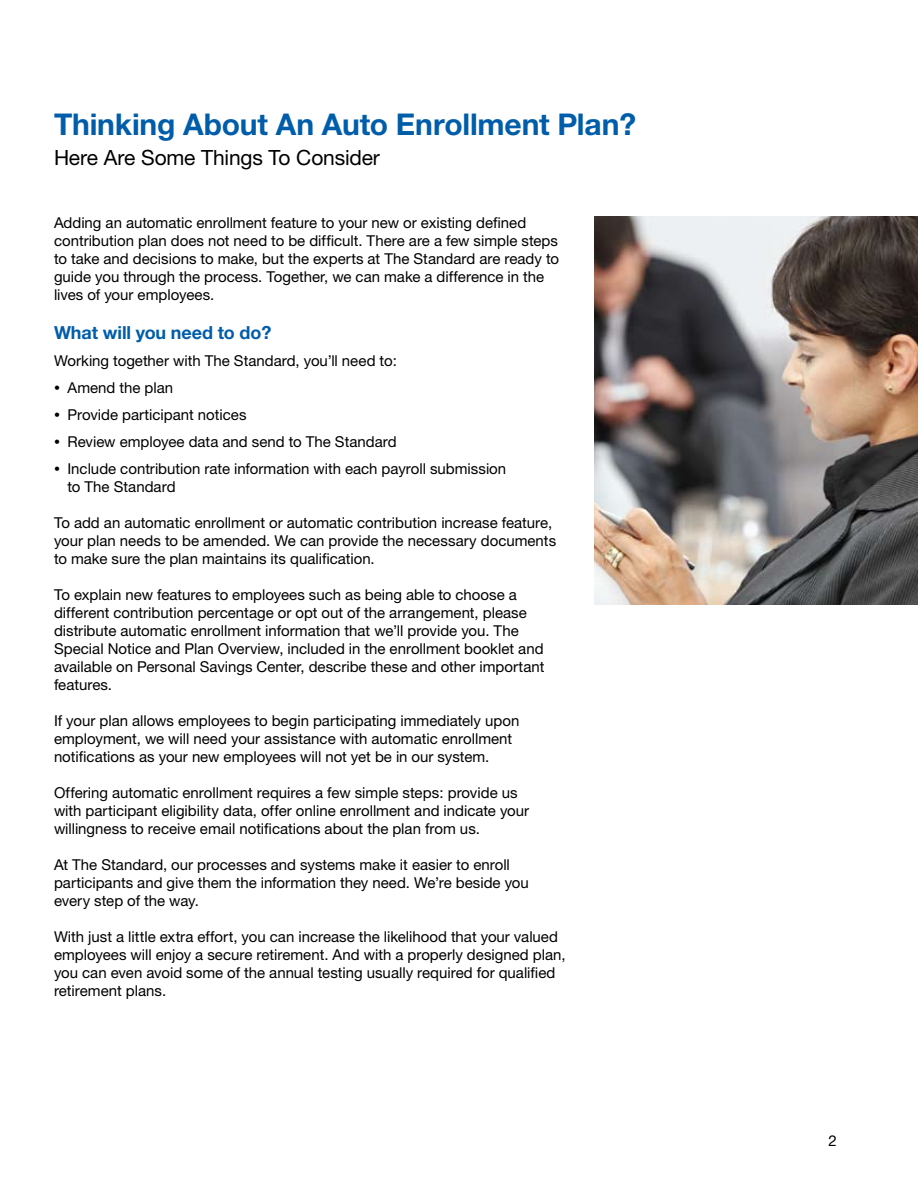
<style>
.page{position:relative;width:918px;height:1188px;background:#fff}
.page>*{position:absolute;margin:0;border:0;box-sizing:border-box;transform-origin:0 0}
.t1{font:700 30px "Helvetica Neue";letter-spacing:-.005em;color:#005daa}
.t2{font:21px "Helvetica Neue";letter-spacing:-.01em;color:#000}
.t3{font:700 18px "Helvetica Neue";letter-spacing:-.005em;color:#005daa}
.t4{font:15px/18px "Helvetica Neue";color:#000}
.s1{font-size:12px}
</style>
<div class="page">
<img style="left:594px;top:216px;width:324px;height:389px">
<h1 class="t1" style="left:54px;top:106px;width:584px">Thinking About An Auto Enrollment Plan?</h1>
<h2 class="t2" style="left:54px;top:145px;width:327px">Here Are Some Things To Consider</h2>
<p class="t4" style="left:54px;top:213px;width:507px">Adding an automatic enrollment feature to your new or existing defined contribution plan does not need to be difficult. There are a few simple steps to take and decisions to make, but the experts at The Standard are ready to guide you through the process. Together, we can make a difference in the lives of your employees.</p>
<p class="t3" style="left:54px;top:321px;width:219px">What will you need to do?</p>
<p class="t4" style="left:54px;top:351px;width:345px">Working together with The Standard, you’ll need to:</p>
<p class="t4" style="left:54px;top:378px;width:121px"><span class="s1">•</span> Amend the plan</p>
<p class="t4" style="left:54px;top:405px;width:194px"><span class="s1">•</span> Provide participant notices</p>
<p class="t4" style="left:54px;top:432px;width:344px"><span class="s1">•</span> Review employee data and send to The Standard</p>
<p class="t4" style="left:68px;top:459px;width:440px;text-indent:-14px"><span class="s1">•</span> Include contribution rate information with each payroll submission to The Standard</p>
<p class="t4" style="left:54px;top:513px;width:504px">To add an automatic enrollment or automatic contribution increase feature, your plan needs to be amended. We can provide the necessary documents to make sure the plan maintains its qualification.</p>
<p class="t4" style="left:54px;top:585px;width:492px">To explain new features to employees such as being able to choose a different contribution percentage or opt out of the arrangement, please distribute automatic enrollment information that we’ll provide you. The Special Notice and Plan Overview, included in the enrollment booklet and available on Personal Savings Center, describe these and other important features.</p>
<p class="t4" style="left:54px;top:711px;width:467px">If your plan allows employees to begin participating immediately upon employment, we will need your assistance with automatic enrollment notifications as your new employees will not yet be in our system.</p>
<p class="t4" style="left:54px;top:783px;width:477px">Offering automatic enrollment requires a few simple steps: provide us with participant eligibility data, offer online enrollment and indicate your willingness to receive email notifications about the plan from us.</p>
<p class="t4" style="left:54px;top:855px;width:476px">At The Standard, our processes and systems make it easier to enroll participants and give them the information they need. We’re beside you every step of the way.</p>
<p class="t4" style="left:54px;top:927px;width:513px">With just a little extra effort, you can increase the likelihood that your valued employees will enjoy a secure retirement. And with a properly designed plan, you can even avoid some of the annual testing usually required for qualified retirement plans.</p>
<p class="t4" style="left:829px;top:1131px;width:10px">2</p>
</div>
